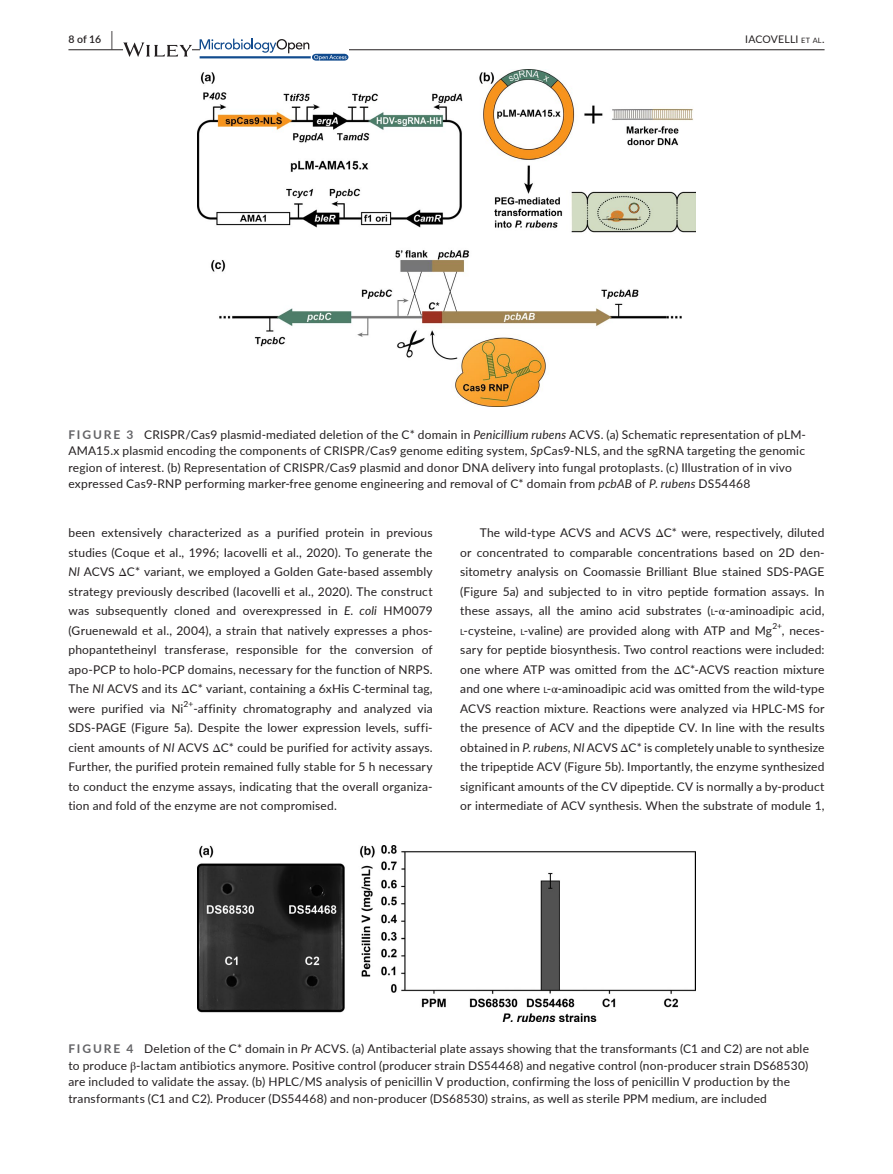
<style>
.page{position:relative;width:893px;height:1174px;background:#fff}
.page>*{position:absolute;margin:0;border:0;box-sizing:border-box;transform-origin:0 0}
.t1{font:12px/19.5px "Lato";letter-spacing:.015em;color:#231f20;text-align:justify}
.t2{font:10.5px "Lato";letter-spacing:.01em;color:#231f20}
.t3{font:600 10.5px "Lato";color:#231f20}
.t4{font:8.4px "Lato";color:#231f20}
.s1{font-size:19.5px}
.s2{font-size:7.35px}
.s3{font-weight:700;color:#636366}
.s4{font-style:italic}
.s5{font-family:"STIX"}
.s6{font-size:8.4px}
</style>
<div class="page">
<hr style="left:68px;top:49px;width:756px;height:1px;background:#231f20">
<svg style="left:123px;top:42px;width:69px;height:15px"></svg>
<svg style="left:200px;top:39px;width:148px;height:22px"></svg>
<img style="left:198px;top:69px;width:497px;height:338px">
<img style="left:198px;top:845px;width:497px;height:176px">
<p class="t3" style="left:68px;top:31px;width:46px">8 of 16 <span class="s1">|</span></p>
<p class="t2" style="left:745px;top:31px;width:81px">IACOVELLI <span class="s2">et al</span>.</p>
<p class="t1" style="left:68px;top:426px;width:739px;line-height:16.5px;text-align:left"><span class="s3">FIGURE 3</span> CRISPR/Cas9 plasmid-mediated deletion of the C* domain in <span class="s4">Penicillium rubens</span> ACVS. (a) Schematic representation of pLM-AMA15.x plasmid encoding the components of CRISPR/Cas9 genome editing system, <span class="s4">Sp</span>Cas9-NLS, and the sgRNA targeting the genomic region of interest. (b) Representation of CRISPR/Cas9 plasmid and donor DNA delivery into fungal protoplasts. (c) Illustration of in vivo expressed Cas9-RNP performing marker-free genome engineering and removal of C* domain from <span class="s4">pcbAB</span> of <span class="s4">P. rubens</span> DS54468</p>
<p class="t1" style="left:68px;top:522px;width:366px">been extensively characterized as a purified protein in previous studies (Coque et al., 1996; Iacovelli et al., 2020). To generate the <span class="s4">Nl</span> ACVS <span class="s5">Δ</span>C* variant, we employed a Golden Gate-based assembly strategy previously described (Iacovelli et al., 2020). The construct was subsequently cloned and overexpressed in <span class="s4">E. coli</span> HM0079 (Gruenewald et al., 2004), a strain that natively expresses a phos&shy;phopantetheinyl transferase, responsible for the conversion of apo-PCP to holo-PCP domains, necessary for the function of NRPS.<br>The <span class="s4">Nl</span> ACVS and its <span class="s5">Δ</span>C* variant, containing a 6xHis C-terminal tag, were purified via Ni</p>
<p class="t4" style="left:184px;top:698px;width:11px">2+</p>
<p class="t1" style="left:68px;top:698px;width:366px;text-indent:125px">-affinity chromatography and analyzed via SDS-PAGE (Figure 5a). Despite the lower expression levels, suffi&shy;cient amounts of <span class="s4">Nl</span> ACVS <span class="s5">Δ</span>C* could be purified for activity assays.<br>Further, the purified protein remained fully stable for 5 h necessary to conduct the enzyme assays, indicating that the overall organiza&shy;tion and fold of the enzyme are not compromised.</p>
<p class="t1" style="left:460px;top:522px;width:366px;text-indent:20px">The wild-type ACVS and ACVS <span class="s5">Δ</span>C* were, respectively, diluted or concentrated to comparable concentrations based on 2D den&shy;sitometry analysis on Coomassie Brilliant Blue stained SDS-PAGE (Figure 5a) and subjected to in vitro peptide formation assays. In these assays, all the amino acid substrates (<span class="s6">l</span>-<span class="s5">α</span>-aminoadipic acid, <span class="s6">l</span>-cysteine, <span class="s6">l</span>-valine) are provided along with ATP and Mg</p>
<p class="t4" style="left:772px;top:620px;width:11px">2+</p>
<p class="t1" style="left:460px;top:620px;width:366px;text-indent:322px">, neces&shy;sary for peptide biosynthesis. Two control reactions were included: one where ATP was omitted from the <span class="s5">Δ</span>C*-ACVS reaction mixture and one where <span class="s6">l</span>-<span class="s5">α</span>-aminoadipic acid was omitted from the wild-type ACVS reaction mixture. Reactions were analyzed via HPLC-MS for the presence of ACV and the dipeptide CV. In line with the results obtained in <span class="s4">P. rubens</span>, <span class="s4">Nl</span> ACVS <span class="s5">Δ</span>C* is completely unable to synthesize the tripeptide ACV (Figure 5b). Importantly, the enzyme synthesized significant amounts of the CV dipeptide. CV is normally a by-product or intermediate of ACV synthesis. When the substrate of module 1,</p>
<p class="t1" style="left:68px;top:1040px;width:742px;line-height:16.5px;text-align:left"><span class="s3">FIGURE 4</span> Deletion of the C* domain in <span class="s4">Pr</span> ACVS. (a) Antibacterial plate assays showing that the transformants (C1 and C2) are not able to produce <span class="s5">β</span>-lactam antibiotics anymore. Positive control (producer strain DS54468) and negative control (non-producer strain DS68530) are included to validate the assay. (b) HPLC/MS analysis of penicillin V production, confirming the loss of penicillin V production by the transformants (C1 and C2). Producer (DS54468) and non-producer (DS68530) strains, as well as sterile PPM medium, are included</p>
</div>
